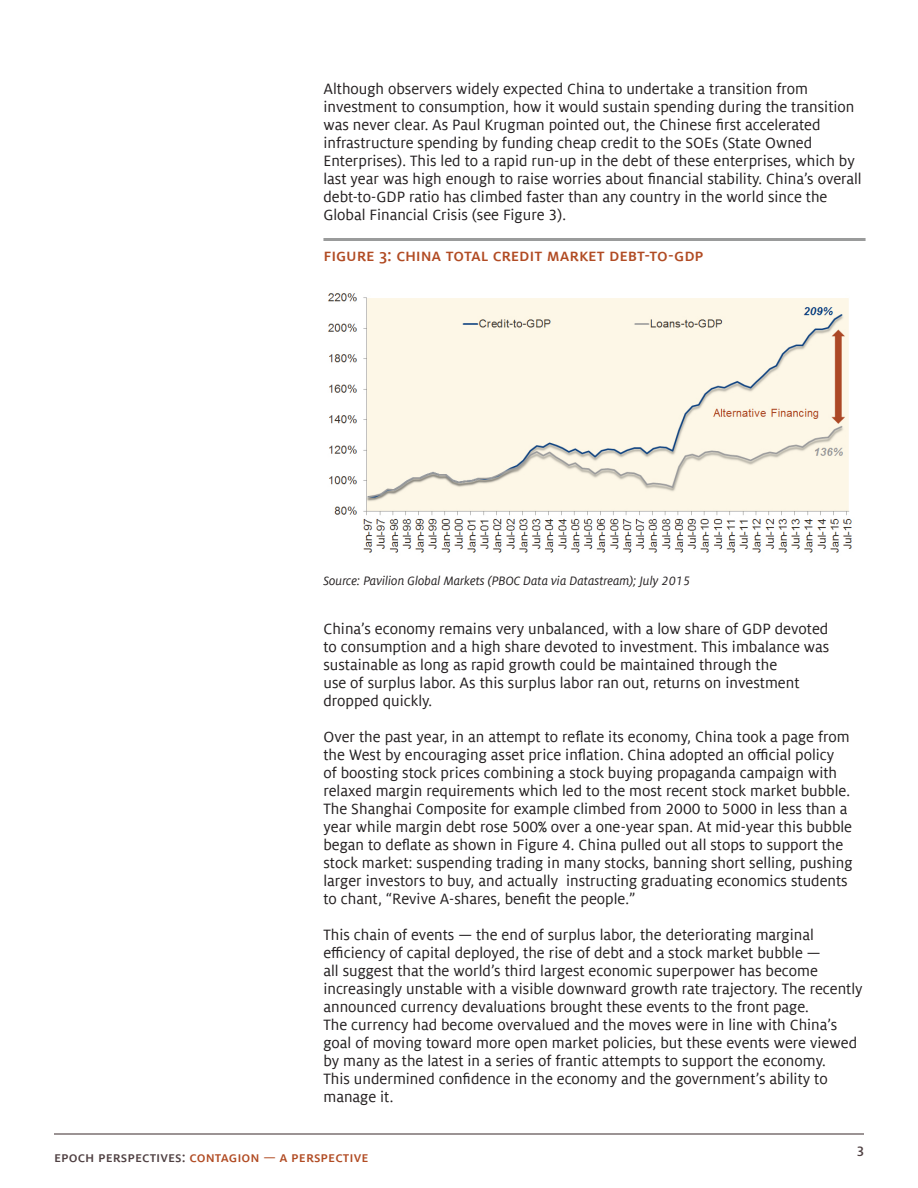
<style>
.page{position:relative;width:918px;height:1188px;background:#fff}
.page>*{position:absolute;margin:0;border:0;box-sizing:border-box;transform-origin:0 0}
.Chart_Info{font:500 18px "Milo Sc Offc Pro";letter-spacing:-.01em;color:#b14b23}
.t1{font:16.5px/18px "Milo Offc Pro";color:#231f20}
.t2{font:500 15px "Milo Sc Offc Pro";color:#b14b23}
.t3{font:500 15px "Milo Sc Offc Pro";color:#4f4042}
.t4{font:italic 13.5px "Milo Offc Pro";color:#231f20}
.s1{color:#4f4042}
.s2{font-family:"Milo Offc Pro";font-weight:400}
</style>
<div class="page">
<hr style="left:54px;top:1133px;width:810px;height:2px;background:#4f4042">
<img style="left:328px;top:293px;width:524px;height:260px">
<hr style="left:323px;top:238px;width:543px;height:3px;background:#9a9b9b">
<p class="t1" style="left:323px;top:80px;width:540px">Although observers widely expected China to undertake a transition from investment to consumption, how it would sustain spending during the transition was never clear. As Paul Krugman pointed out, the Chinese first accelerated infrastructure spending by funding cheap credit to the SOEs (State Owned Enterprises). This led to a rapid run-up in the debt of these enterprises, which by last year was high enough to raise worries about financial stability. China’s overall debt-to-GDP ratio has climbed faster than any country in the world since the Global Financial Crisis (see Figure 3).</p>
<p class="Chart_Info" style="left:323px;top:246px;width:382px">figure 3: china total credit market debt-to-gdp</p>
<p class="t4" style="left:323px;top:573px;width:368px">Source: Pavilion Global Markets (PBOC Data via Datastream); July 2015</p>
<p class="t1" style="left:323px;top:620px;width:507px;text-align:justify">China’s economy remains very unbalanced, with a low share of GDP devoted to consumption and a high share devoted to investment. This imbalance was sustainable as long as rapid growth could be maintained through the</p>
<p class="t1" style="left:323px;top:674px;width:478px">use of surplus labor. As this surplus labor ran out, returns on investment dropped quickly.</p>
<p class="t1" style="left:323px;top:728px;width:531px">Over the past year, in an attempt to reflate its economy, China took a page from the West by encouraging asset price inflation. China adopted an official policy<br>of boosting stock prices combining a stock buying propaganda campaign with relaxed margin requirements which led to the most recent stock market bubble.<br>The Shanghai Composite for example climbed from 2000 to 5000 in less than a year while margin debt rose 500% over a one-year span. At mid-year this bubble began to deflate as shown in Figure 4. China pulled out all stops to support the stock market: suspending trading in many stocks, banning short selling, pushing larger investors to buy, and actually instructing graduating economics students to chant, “Revive A-shares, benefit the people.”</p>
<p class="t1" style="left:323px;top:926px;width:541px">This chain of events — the end of surplus labor, the deteriorating marginal efficiency of capital deployed, the rise of debt and a stock market bubble —<br>all suggest that the world’s third largest economic superpower has become increasingly unstable with a visible downward growth rate trajectory. The recently announced currency devaluations brought these events to the front page.<br>The currency had become overvalued and the moves were in line with China’s goal of moving toward more open market policies, but these events were viewed by many as the latest in a series of frantic attempts to support the economy.<br>This undermined confidence in the economy and the government’s ability to manage it.</p>
<p class="t2" style="left:54px;top:1149px;width:316px"><span class="s1">epoch perspectives:</span> contagion <span class="s2">—</span> a perspective</p>
<p class="t3" style="left:857px;top:1141px;width:8px">3</p>
</div>
